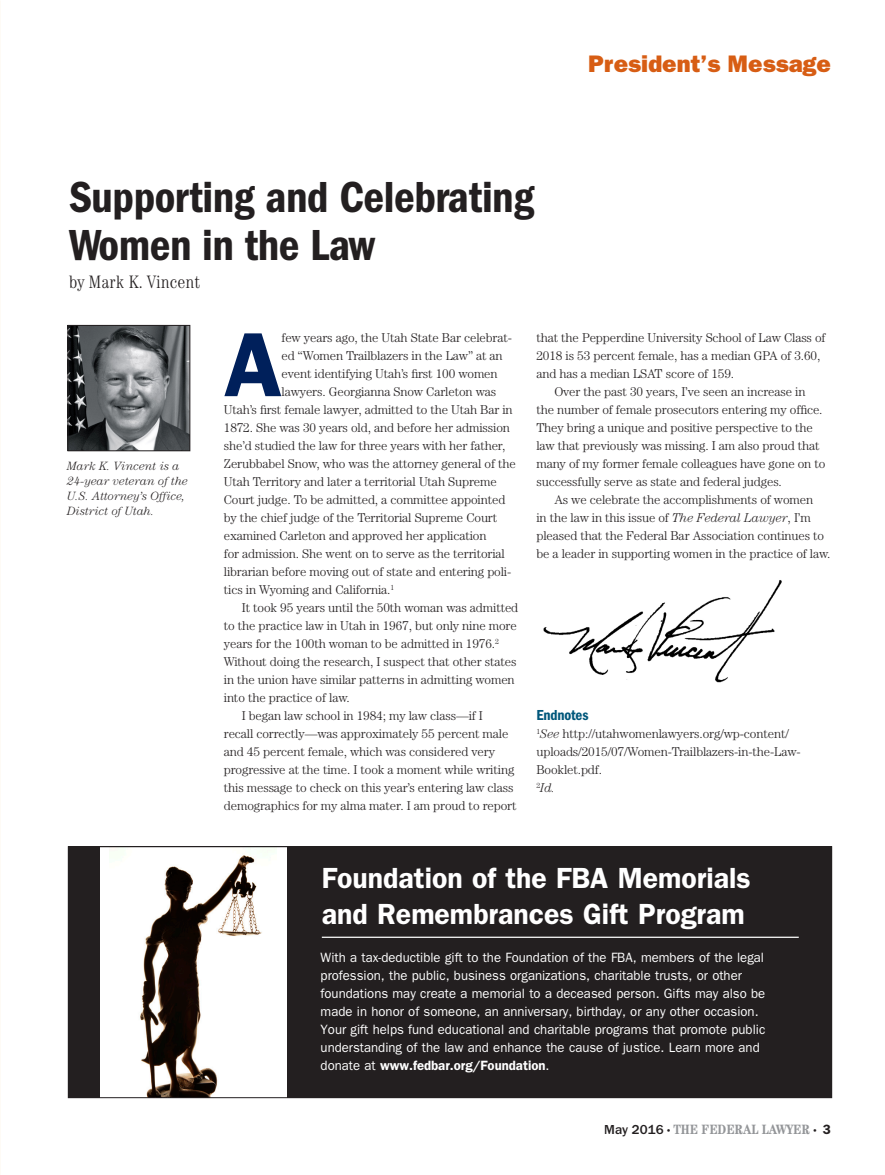
<style>
.page{position:relative;width:885px;height:1175px;background:#fff}
.page>*{position:absolute;margin:0;border:0;box-sizing:border-box;transform-origin:0 0}
.Drop_Cap_Body{font:600 91.5px "ITC Franklin Gothic Std";color:#00205b}
.Column_Headline{font:600 condensed 45px/48px "Franklin Gothic";letter-spacing:-.01em;color:#231f20}
.t1{font:600 29.25px/35.1px "Franklin Gothic";color:#fff}
.Column_Folio{font:800 24px "Franklin Gothic";color:#d75d14}
.Column_Author_Name{font:300 condensed 18px "Century";color:#231f20}
.Subhead{font:600 condensed 15px "Franklin Gothic";letter-spacing:-.01em;color:#00577b}
.t2{font:13.5px/18px "ITC Franklin Gothic Std";color:#fff}
.t3{font:700 condensed 13.5px "Century";color:#939598}
.Body_Copy{font:300 12.75px/18px "Century";letter-spacing:-.01em;color:#231f20}
.Drop_Cap_Body-2{font:300 12.75px "Century";letter-spacing:-.01em;color:#231f20}
.Endnote{font:300 12.75px/18px "Century";letter-spacing:-.01em;color:#231f20}
.Endnote-2{font:italic 300 12.75px "Century";color:#231f20}
.Author_Bio{font:italic 300 12px/15px "Century";color:#231f20}
.s1{font-style:italic}
.s2{font-family:"Franklin Gothic";font-weight:600}
.s3{font-family:"ITC Franklin Gothic Std";font-weight:500;font-stretch:normal;color:#231f20}
.s4{font-weight:300;font-size:7.5px;color:#231f20}
.s5{font-family:"Franklin Gothic";font-weight:600;font-stretch:normal;color:#231f20}
</style>
<div class="page">
<img style="left:70px;top:327px;width:118px;height:122px">
<div style="left:68px;top:325px;width:122px;height:126px;border:1px solid #231f20"></div>
<div style="left:68px;top:846px;width:763px;height:251px;background:#231f20"></div>
<div style="left:100px;top:847px;width:186px;height:250px;background:#fff"></div>
<img style="left:140px;top:855px;width:122px;height:241px">
<hr style="left:322px;top:936px;width:476px;height:2px;background:#fff">
<div style="left:68px;top:846px;width:763px;height:252px;border:1px solid #231f20"></div>
<img style="left:543px;top:580px;width:239px;height:103px">
<p class="Column_Headline" style="left:69px;top:173px;width:466px">Supporting and Celebrating<br>Women in the Law</p>
<p class="Column_Author_Name" style="left:69px;top:271px;width:132px">by Mark K. Vincent</p>
<p class="Column_Folio" style="left:588px;top:50px;width:244px">President’s Message</p>
<p class="Author_Bio" style="left:67px;top:458px;width:122px">Mark K. Vincent is a<br>24-year veteran of the<br>U.S. Attorney’s Office,<br>District of Utah.</p>
<p class="Drop_Cap_Body" style="left:224px;top:311px;width:60px">A</p>
<p class="Drop_Cap_Body-2" style="left:281px;top:330px;width:232px">few years ago, the Utah State Bar celebrat-</p>
<p class="Drop_Cap_Body-2" style="left:281px;top:348px;width:222px">ed “Women Trailblazers in the Law” at an</p>
<p class="Drop_Cap_Body-2" style="left:281px;top:366px;width:217px">event identifying Utah’s first 100 women</p>
<p class="Drop_Cap_Body-2" style="left:281px;top:384px;width:216px">lawyers. Georgianna Snow Carleton was</p>
<p class="Drop_Cap_Body-2" style="left:224px;top:402px;width:290px">Utah’s first female lawyer, admitted to the Utah Bar in</p>
<p class="Drop_Cap_Body-2" style="left:224px;top:420px;width:287px">1872. She was 30 years old, and before her admission</p>
<p class="Drop_Cap_Body-2" style="left:224px;top:438px;width:283px">she’d studied the law for three years with her father,</p>
<p class="Drop_Cap_Body-2" style="left:224px;top:456px;width:293px">Zerubbabel Snow, who was the attorney general of the</p>
<p class="Drop_Cap_Body-2" style="left:224px;top:474px;width:274px">Utah Territory and later a territorial Utah Supreme</p>
<p class="Drop_Cap_Body-2" style="left:224px;top:492px;width:283px">Court judge. To be admitted, a committee appointed</p>
<p class="Drop_Cap_Body-2" style="left:224px;top:510px;width:275px">by the chief judge of the Territorial Supreme Court</p>
<p class="Drop_Cap_Body-2" style="left:224px;top:528px;width:264px">examined Carleton and approved her application</p>
<p class="Drop_Cap_Body-2" style="left:224px;top:546px;width:282px">for admission. She went on to serve as the territorial</p>
<p class="Drop_Cap_Body-2" style="left:224px;top:564px;width:289px">librarian before moving out of state and entering poli-</p>
<p class="Drop_Cap_Body-2" style="left:224px;top:582px;width:172px">tics in Wyoming and California.<sup>1</sup></p>
<p class="Body_Copy" style="left:224px;top:598px;width:296px;text-indent:18px">It took 95 years until the 50th woman was admitted to the practice law in Utah in 1967, but only nine more years for the 100th woman to be admitted in 1976.<sup>2<br></sup>Without doing the research, I suspect that other states in the union have similar patterns in admitting women into the practice of law.</p>
<p class="Body_Copy" style="left:224px;top:706px;width:294px;text-indent:18px">I began law school in 1984; my law class—if I<br>recall correctly—was approximately 55 percent male and 45 percent female, which was considered very progressive at the time. I took a moment while writing this message to check on this year’s entering law class demographics for my alma mater. I am proud to report</p>
<p class="Body_Copy" style="left:536px;top:328px;width:290px">that the Pepperdine University School of Law Class of<br>2018 is 53 percent female, has a median GPA of 3.60, and has a median LSAT score of 159.</p>
<p class="Body_Copy" style="left:536px;top:382px;width:290px;text-indent:18px">Over the past 30 years, I’ve seen an increase in the number of female prosecutors entering my office.<br>They bring a unique and positive perspective to the law that previously was missing. I am also proud that many of my former female colleagues have gone on to successfully serve as state and federal judges.</p>
<p class="Body_Copy" style="left:536px;top:490px;width:295px;text-indent:18px">As we celebrate the accomplishments of women<br>in the law in this issue of <span class="s1">The Federal Lawyer</span>, I’m pleased that the Federal Bar Association continues to be a leader in supporting women in the practice of law.</p>
<p class="Subhead" style="left:536px;top:706px;width:54px">Endnotes</p>
<p class="Endnote" style="left:536px;top:724px;width:266px"><sup>1</sup><span class="s1">See</span> http://utahwomenlawyers.org/wp-content/ uploads/2015/07/Women-Trailblazers-in-the-Law-<br>Booklet.pdf.</p>
<p class="Endnote-2" style="left:536px;top:780px;width:20px"><sup>2</sup>Id.</p>
<p class="t1" style="left:322px;top:860px;width:430px">Foundation of the FBA Memorials and Remembrances Gift Program</p>
<p class="t2" style="left:320px;top:948px;width:446px">With a tax-deductible gift to the Foundation of the FBA, members of the legal profession, the public, business organizations, charitable trusts, or other foundations may create a memorial to a deceased person. Gifts may also be made in honor of someone, an anniversary, birthday, or any other occasion.<br>Your gift helps fund educational and charitable programs that promote public understanding of the law and enhance the cause of justice. Learn more and donate at <span class="s2">www.fedbar.org/Foundation</span>.</p>
<p class="t3" style="left:604px;top:1121px;width:228px"><span class="s3">May 2016</span> <span class="s4">•</span> THE FEDERAL LAWYER <span class="s4">•</span> <span class="s5">3</span></p>
</div>
